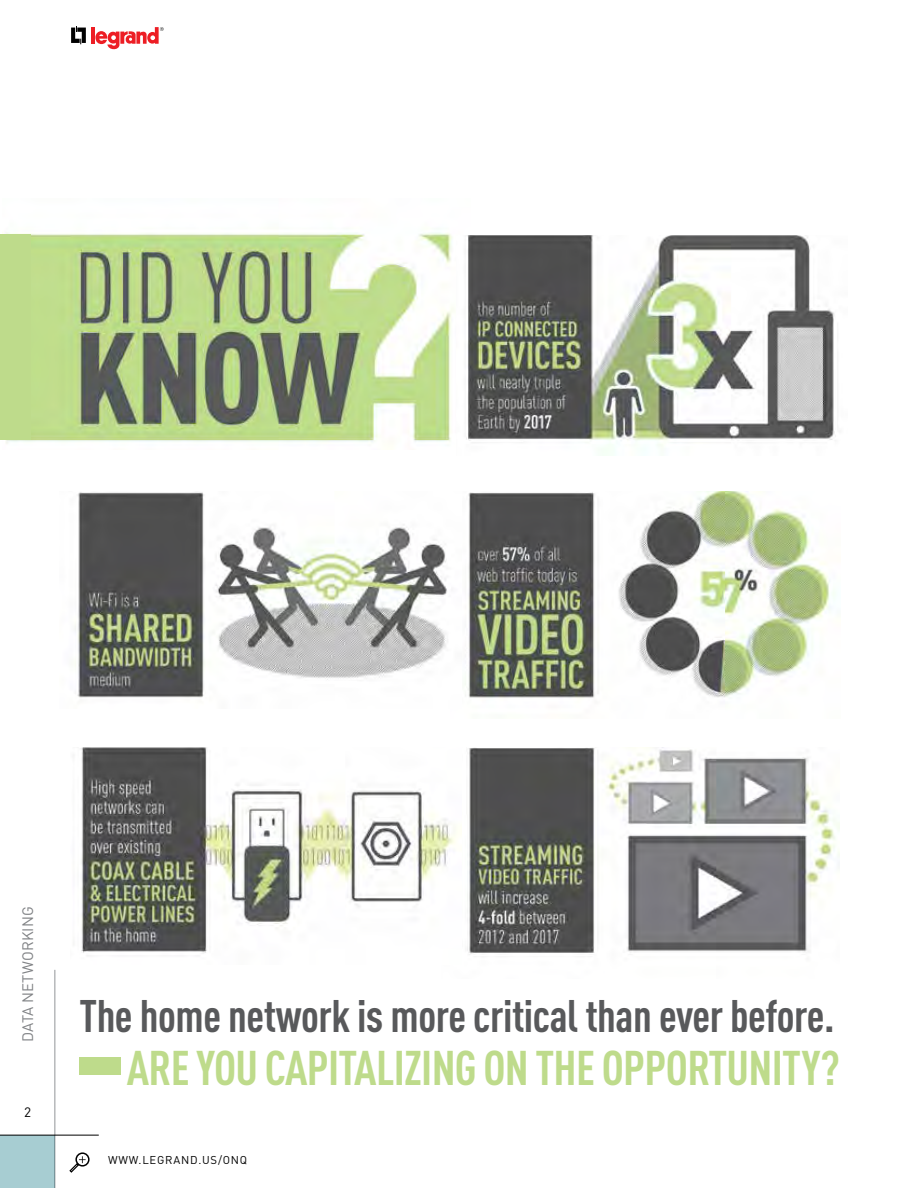
<style>
.page{position:relative;width:918px;height:1188px;background:#fff}
.page>*{position:absolute;margin:0;border:0;box-sizing:border-box;transform-origin:0 0}
.t1{font:700 condensed 48px "DIN Pro";letter-spacing:-.015em;color:#bedb8b}
.t2{font:700 condensed 45px "DIN Pro";letter-spacing:-.01em;color:#58595b}
.t3{font:15px "DIN Pro";letter-spacing:.01em;color:#808285}
.t4{font:13.5px "DIN Pro";color:#000}
.t5{font:11.25px "DIN Pro";letter-spacing:.07em;color:#000}
</style>
<div class="page">
<div style="left:0;top:1136px;width:55px;height:52px;background:#a7cdd2"></div>
<hr style="left:0;top:1135px;width:99px;height:1px;background:#000">
<div style="left:75px;top:1152px;width:15px;height:15px;border:2px solid #000;border-radius:50%"></div>
<svg style="left:69px;top:1156px;width:17px;height:17px"></svg>
<hr style="left:54px;top:970px;width:1px;height:218px;background:#939598">
<svg style="left:71px;top:26px;width:15px;height:18px"></svg>
<hr style="left:91px;top:27px;width:4px;height:17px;background:#ed1d24">
<svg style="left:95px;top:27px;width:69px;height:22px"></svg>
<img style="left:3px;top:232px;width:451px;height:212px">
<img style="left:465px;top:492px;width:366px;height:206px">
<img style="left:75px;top:492px;width:372px;height:206px">
<img style="left:467px;top:748px;width:373px;height:207px">
<img style="left:80px;top:748px;width:378px;height:208px">
<img style="left:465px;top:235px;width:370px;height:216px">
<div style="left:0;top:234px;width:31px;height:205px;background:#bedb8b"></div>
<div style="left:79px;top:1057px;width:42px;height:18px;background:#bedb8b"></div>
<p class="t3" style="left:17px;top:1042px;width:137px;rotate:-90deg">DATA NETWORKING</p>
<p class="t4" style="left:24px;top:1103px;width:9px">2</p>
<p class="t2" style="left:79px;top:989px;width:757px">The home network is more critical than ever before.</p>
<p class="t1" style="left:127px;top:1039px;width:715px">ARE YOU CAPITALIZING ON THE OPPORTUNITY?</p>
<p class="t5" style="left:108px;top:1152px;width:141px">WWW.LEGRAND.US/ONQ</p>
</div>
